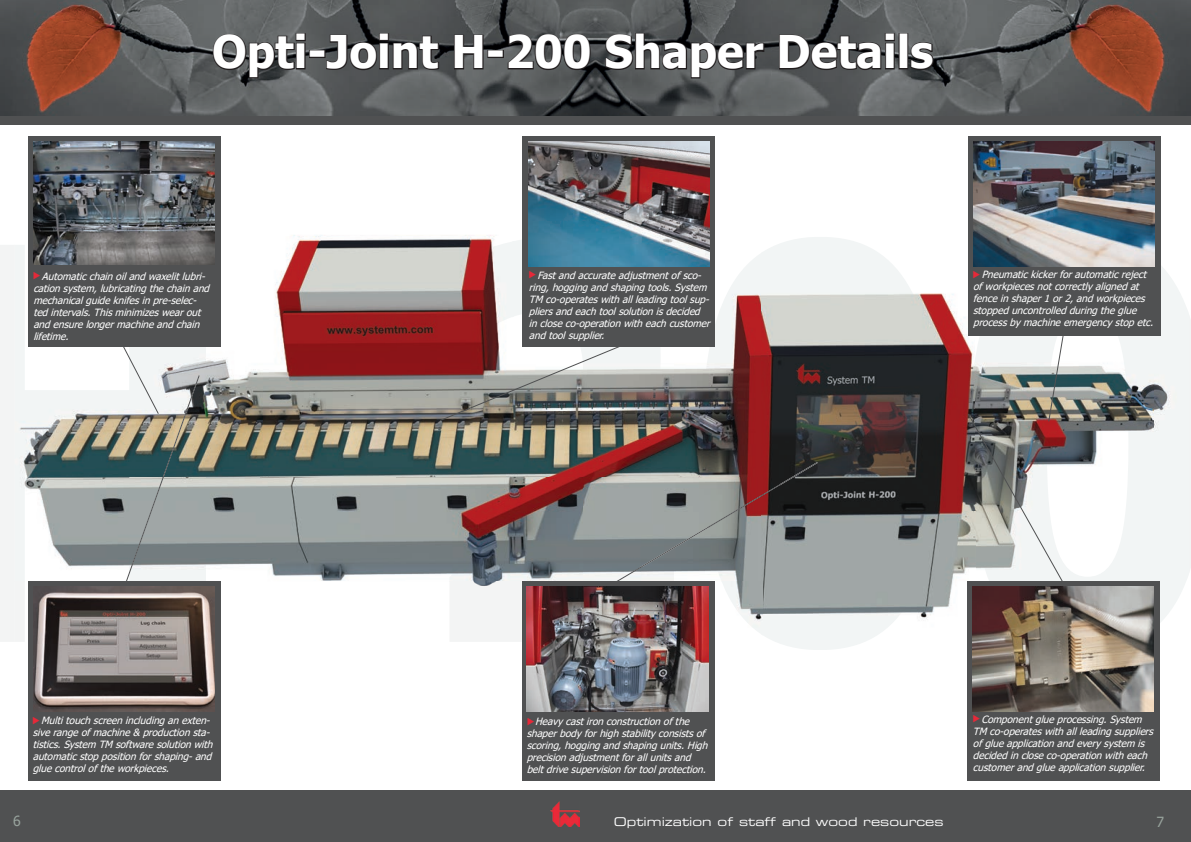
<style>
.page{position:relative;width:1191px;height:842px;background:#fff}
.page>*{position:absolute;margin:0;border:0;box-sizing:border-box;transform-origin:0 0}
.t1{font:700 546px "Tahoma";color:#f3f4f4;scale:.77 1}
.t2{font:700 45px "Tahoma";color:#fff}
.t3{font:14px "Tahoma";color:#97a29c}
.t4{font:12px "Eurostile LT Extended Two";color:#fff}
.t5{font:italic 10px/12px "Tahoma";color:#fff}
</style>
<div class="page">
<div style="left:0;top:791px;width:1191px;height:51px;background:#505152"></div>
<img style="left:550px;top:801px;width:29px;height:26px">
<img style="left:595px;top:0;width:596px;height:116px">
<svg style="left:0;top:0;width:595px;height:116px;background:#5e5755"></svg>
<img style="left:1160px;top:224px;width:1px;height:13px">
<img style="left:15px;top:237px;width:747px;height:344px">
<img style="left:762px;top:237px;width:206px;height:413px">
<img style="left:1153px;top:237px;width:36px;height:385px">
<img style="left:220px;top:581px;width:302px;height:69px">
<img style="left:714px;top:587px;width:48px;height:63px">
<img style="left:1065px;top:335px;width:88px;height:246px">
<div style="left:0;top:116px;width:1191px;height:9px;background:#505152"></div>
<svg style="left:212px;top:32px;width:95px;height:47px;background:#494b4c"></svg>
<div style="left:309px;top:50px;width:16px;height:8px;border:2px solid #231f20"></div>
<svg style="left:325px;top:32px;width:115px;height:39px;background:#3d3e40"></svg>
<svg style="left:453px;top:34px;width:31px;height:36px"></svg>
<div style="left:487px;top:50px;width:17px;height:8px;border:2px solid #231f20"></div>
<svg style="left:506px;top:33px;width:86px;height:38px;background:#3e3f40"></svg>
<svg style="left:604px;top:32px;width:161px;height:47px;background:#434546"></svg>
<svg style="left:778px;top:32px;width:118px;height:39px;background:#3f4041"></svg>
<div style="left:898px;top:33px;width:10px;height:36px;border:2px solid #231f20"></div>
<svg style="left:909px;top:41px;width:26px;height:30px"></svg>
<div style="left:28px;top:581px;width:192px;height:200px;background:#505152"></div>
<div style="left:968px;top:136px;width:192px;height:199px;background:#505152"></div>
<div style="left:967px;top:581px;width:193px;height:200px;background:#505152"></div>
<svg style="left:440px;top:341px;width:191px;height:80px"></svg>
<svg style="left:608px;top:462px;width:209px;height:125px;background:#848383"></svg>
<svg style="left:968px;top:335px;width:97px;height:252px"></svg>
<svg style="left:110px;top:347px;width:90px;height:240px"></svg>
<div style="left:522px;top:136px;width:192px;height:211px;background:#505152"></div>
<img style="left:528px;top:142px;width:181px;height:124px">
<img style="left:972px;top:587px;width:181px;height:124px">
<div style="left:522px;top:581px;width:192px;height:200px;background:#505152"></div>
<img style="left:527px;top:587px;width:181px;height:124px">
<div style="left:28px;top:136px;width:193px;height:211px;background:#505152"></div>
<img style="left:33px;top:142px;width:182px;height:123px">
<img style="left:33px;top:587px;width:182px;height:124px">
<img style="left:973px;top:142px;width:181px;height:124px">
<h2 class="t2" style="left:212px;top:21px;width:722px">Opti-Joint H-200 Shaper Details</h2>
<h1 class="t1" style="left:-83px;top:60px;width:1696px">H-200</h1>
<p class="t5" style="left:973px;top:269px;width:185px;text-indent:9px">Pneumatickickerforautomaticreject ofworkpiecesnotcorrectlyalignedat fenceinshaper1or2,andworkpieces stoppeduncontrolledduringtheglue processbymachineemergencystopetc.</p>
<p class="t5" style="left:529px;top:269px;width:186px;text-indent:9px">Fastandaccurateadjustmentofsco&shy;ring,hoggingandshapingtools.System TM co-operateswithallleadingtoolsup&shy;pliersandeachtoolsolutionisdecided incloseco-operationwitheachcustomer andtoolsupplier.</p>
<p class="t5" style="left:33px;top:271px;width:181px;text-indent:9px">Automaticchainoilandwaxelitlubri&shy;cationsystem,lubricatingthechainand mechanicalguideknifesinpre-selec&shy;tedintervals.Thisminimizeswearout andensurelongermachineandchain lifetime.</p>
<p class="t5" style="left:33px;top:715px;width:185px;text-indent:9px">Multitouchscreenincludinganexten&shy;siverangeofmachine&amp;productionsta&shy;tistics.System TM softwaresolutionwith automaticstoppositionforshaping-and gluecontroloftheworkpieces.</p>
<p class="t5" style="left:526px;top:715px;width:186px;text-indent:9px">Heavycastironconstructionofthe shaperbodyforhighstabilityconsistsof scoring,hoggingandshapingunits.High precisionadjustmentforallunitsand beltdrivesupervisionfortoolprotection.</p>
<p class="t5" style="left:973px;top:714px;width:185px;text-indent:9px">Componentglueprocessing.System TM co-operateswithallleadingsuppliers ofglueapplicationandeverysystem is decidedincloseco-operationwitheach customerandglueapplicationsupplier.</p>
<h3 class="t3" style="left:13px;top:811px;width:9px">6</h3>
<p class="t4" style="left:614px;top:813px;width:331px">Optimization of staff and wood resources</p>
<h3 class="t3" style="left:1156px;top:812px;width:9px">7</h3>
</div>
